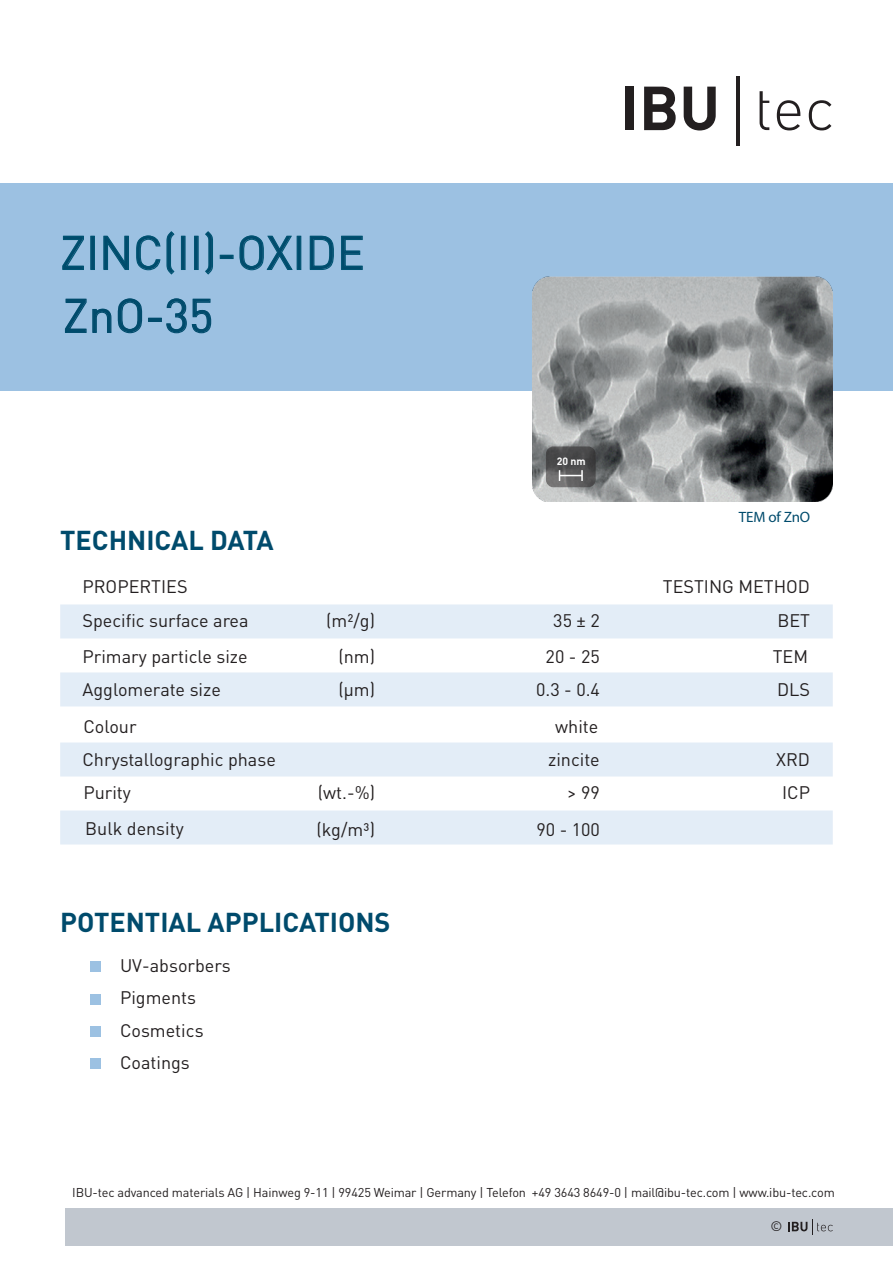
<style>
.page{position:relative;width:893px;height:1263px;background:#fff}
.page>*{position:absolute;margin:0;border:0;box-sizing:border-box;transform-origin:0 0}
.t1{font:46.5px/63px "DIN Pro";color:#004b6c}
.t2{font:700 27px "DIN Pro";color:#004b6c}
.t3{font:18px/35.2px "DIN Pro";color:#231f20}
.t4{font:15px "Myriad Pro";letter-spacing:-.01em;color:#004b6c}
.t5{font:13.65px "DIN Pro";color:#231f20}
.t6{font:12.6px "DIN Pro";letter-spacing:-.01em;color:#231f20}
.t7{font:700 10.5px "DIN Pro";color:#fff}
</style>
<div class="page">
<div style="left:0;top:183px;width:893px;height:207px;background:#9cc1e2"></div>
<div style="left:625px;top:87px;width:9px;height:43px;background:#231f20"></div>
<svg style="left:644px;top:87px;width:32px;height:43px"></svg>
<svg style="left:684px;top:87px;width:32px;height:43px"></svg>
<svg style="left:760px;top:91px;width:9px;height:39px"></svg>
<svg style="left:777px;top:100px;width:23px;height:30px"></svg>
<svg style="left:809px;top:100px;width:22px;height:30px"></svg>
<hr style="left:736px;top:76px;width:3px;height:70px;background:#231f20">
<svg style="left:62px;top:235px;width:22px;height:35px"></svg>
<div style="left:90px;top:236px;width:5px;height:34px;border:1px solid #005372"></div>
<svg style="left:103px;top:231px;width:72px;height:44px"></svg>
<div style="left:181px;top:236px;width:5px;height:34px;border:1px solid #005372"></div>
<div style="left:194px;top:236px;width:5px;height:34px;border:1px solid #005372"></div>
<svg style="left:205px;top:231px;width:8px;height:44px"></svg>
<div style="left:220px;top:255px;width:14px;height:4px;border:1px solid #005372"></div>
<svg style="left:239px;top:235px;width:54px;height:36px"></svg>
<div style="left:297px;top:236px;width:4px;height:34px;border:1px solid #005372"></div>
<svg style="left:309px;top:235px;width:25px;height:35px"></svg>
<svg style="left:341px;top:235px;width:22px;height:35px"></svg>
<svg style="left:65px;top:298px;width:78px;height:36px"></svg>
<div style="left:148px;top:318px;width:14px;height:4px;border:1px solid #004b6c"></div>
<svg style="left:166px;top:298px;width:46px;height:36px"></svg>
<svg style="left:60px;top:604px;width:773px;height:240px;fill:#e3edf7"></svg>
<div style="left:90px;top:961px;width:10px;height:11px;background:#9cc1e2"></div>
<div style="left:90px;top:994px;width:10px;height:10px;background:#9cc1e2"></div>
<div style="left:90px;top:1026px;width:10px;height:10px;background:#9cc1e2"></div>
<div style="left:90px;top:1058px;width:10px;height:11px;background:#9cc1e2"></div>
<div style="left:66px;top:1208px;width:827px;height:38px;background:#c1c7cf"></div>
<svg style="left:788px;top:1219px;width:45px;height:16px"></svg>
<img style="left:532px;top:276px;width:300px;height:225px">
<svg style="left:546px;top:446px;width:50px;height:41px;background:#525253"></svg>
<svg style="left:559px;top:470px;width:24px;height:11px"></svg>
<h1 class="t1" style="left:60px;top:219px;width:306px">ZINC(II)-OXIDE<br>ZnO-35</h1>
<h2 class="t2" style="left:60px;top:518px;width:215px">TECHNICAL DATA</h2>
<p class="t7" style="left:557px;top:452px;width:31px">20 nm</p>
<p class="t4" style="left:739px;top:508px;width:73px">TEM of ZnO</p>
<p class="t3" style="left:82px;top:569px;width:107px">PROPERTIES</p>
<p class="t3" style="left:663px;top:568px;width:149px">TESTING METHOD</p>
<p class="t3" style="left:82px;top:602px;width:168px">Specific surface area<br>Primary particle size</p>
<p class="t3" style="left:326px;top:602px;width:50px;text-align:right">(m²/g) (nm)</p>
<p class="t3" style="left:338px;top:671px;width:38px">(µm)</p>
<p class="t3" style="left:546px;top:602px;width:56px;text-align:center">35 ± 2<br>20 - 25</p>
<p class="t3" style="left:536px;top:671px;width:65px">0.3 - 0.4</p>
<p class="t3" style="left:773px;top:602px;width:39px">BET<br>TEM</p>
<p class="t3" style="left:777px;top:671px;width:35px">DLS</p>
<p class="t3" style="left:82px;top:670px;width:140px;line-height:36.6px">Agglomerate size<br>Colour</p>
<p class="t3" style="left:82px;top:741px;width:195px">Chrystallographic phase</p>
<p class="t3" style="left:548px;top:709px;width:53px;line-height:33px;text-align:center">white zincite</p>
<p class="t3" style="left:776px;top:741px;width:35px">XRD</p>
<p class="t3" style="left:83px;top:774px;width:49px">Purity</p>
<p class="t3" style="left:85px;top:811px;width:100px">Bulk density</p>
<p class="t3" style="left:317px;top:774px;width:60px;line-height:36.3px">(wt.-%) (kg/m³)</p>
<h2 class="t2" style="left:60px;top:899px;width:332px">POTENTIAL APPLICATIONS</h2>
<p class="t3" style="left:120px;top:949px;width:112px;line-height:32.2px">UV-absorbers<br>Pigments<br>Cosmetics<br>Coatings</p>
<p class="t3" style="left:536px;top:774px;width:65px;line-height:36.3px;text-align:right">&gt; 99<br>90 - 100</p>
<p class="t3" style="left:782px;top:774px;width:29px">ICP</p>
<p class="t6" style="left:72px;top:1184px;width:764px">IBU-tec advanced materials AG | Hainweg 9-11 | 99425 Weimar | Germany | Telefon +49 3643 8649-0 | mail@ibu-tec.com | www.ibu-tec.com</p>
<p class="t5" style="left:771px;top:1217px;width:13px">©</p>
</div>
